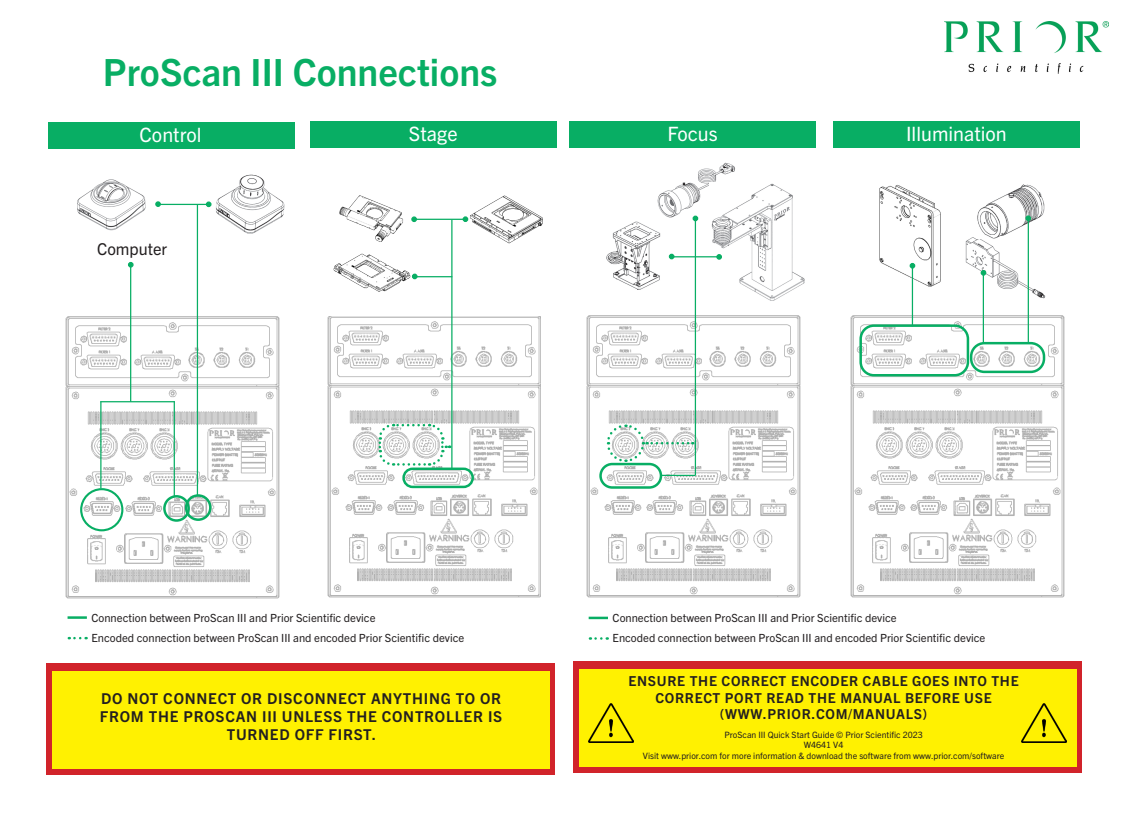
<style>
.page{position:relative;width:1127px;height:818px;background:#fff}
.page>*{position:absolute;margin:0;border:0;box-sizing:border-box;transform-origin:0 0}
.Datasheet_Title{font:700 37.5px "Trade Gothic Next LT Pro";color:#08ae64}
.t1{font:19.75px "Trade Gothic Next LT Pro";color:#fff}
.t2{font:16.38px "Trade Gothic Next LT Pro";color:#231f20}
.t3{font:700 15px/18px "Trade Gothic Next LT Pro";letter-spacing:.05em;color:#231f20;text-align:center}
.t4{font:700 13.75px/16.5px "Trade Gothic Next LT Pro";letter-spacing:.05em;color:#231f20;text-align:center}
.t5{font:11.25px "Trade Gothic Next LT Pro";color:#231f20}
.t6{font:8.75px "Trade Gothic Next LT Pro";color:#231f20}
</style>
<div class="page">
<div style="left:573px;top:662px;width:508px;height:111px;background:#d1232a"></div>
<div style="left:579px;top:669px;width:497px;height:98px;background:#fff101"></div>
<img style="left:1021px;top:703px;width:45px;height:39px">
<div style="left:46px;top:663px;width:508px;height:111px;background:#d1232a"></div>
<div style="left:52px;top:671px;width:497px;height:98px;background:#fff101"></div>
<img style="left:588px;top:703px;width:45px;height:39px">
<img style="left:944px;top:21px;width:163px;height:52px">
<div style="left:49px;top:122px;width:246px;height:27px;background:#08ae64"></div>
<img style="left:66px;top:317px;width:213px;height:281px">
<hr style="left:130px;top:265px;width:1px;height:137px;background:#08ae64">
<hr style="left:100px;top:401px;width:75px;height:1px;background:#08ae64">
<div style="left:80px;top:488px;width:43px;height:43px;border:2px solid #08ae64;border-radius:50%"></div>
<div style="left:163px;top:495px;width:27px;height:27px;border:2px solid #08ae64;border-radius:50%"></div>
<hr style="left:100px;top:401px;width:1px;height:87px;background:#08ae64">
<hr style="left:174px;top:401px;width:1px;height:96px;background:#08ae64">
<div style="left:185px;top:494px;width:26px;height:27px;border:2px solid #08ae64;border-radius:50%"></div>
<hr style="left:197px;top:204px;width:1px;height:292px;background:#08ae64">
<hr style="left:158px;top:204px;width:49px;height:1px;background:#08ae64">
<svg style="left:128px;top:262px;width:5px;height:6px"></svg>
<svg style="left:155px;top:201px;width:6px;height:6px"></svg>
<svg style="left:206px;top:201px;width:5px;height:6px"></svg>
<img style="left:77px;top:179px;width:69px;height:52px">
<img style="left:216px;top:174px;width:69px;height:60px">
<div style="left:310px;top:121px;width:246px;height:27px;background:#08ae64"></div>
<img style="left:327px;top:316px;width:214px;height:281px">
<hr style="left:414px;top:276px;width:38px;height:1px;background:#08ae64">
<svg style="left:412px;top:274px;width:5px;height:5px"></svg>
<div style="left:402px;top:467px;width:72px;height:21px;border:2px solid #08ae64;border-radius:9px"></div>
<hr style="left:451px;top:220px;width:1px;height:248px;background:#08ae64">
<svg style="left:377px;top:422px;width:73px;height:45px"></svg>
<hr style="left:413px;top:219px;width:52px;height:1px;background:#08ae64">
<svg style="left:411px;top:216px;width:6px;height:6px"></svg>
<svg style="left:462px;top:216px;width:6px;height:6px"></svg>
<img style="left:339px;top:195px;width:64px;height:47px">
<img style="left:470px;top:195px;width:73px;height:49px">
<img style="left:333px;top:253px;width:79px;height:39px">
<img style="left:657px;top:162px;width:78px;height:60px">
<img style="left:709px;top:182px;width:96px;height:119px">
<div style="left:569px;top:121px;width:246px;height:27px;background:#08ae64"></div>
<img style="left:586px;top:316px;width:214px;height:281px">
<hr style="left:671px;top:256px;width:48px;height:1px;background:#08ae64">
<svg style="left:668px;top:254px;width:6px;height:5px"></svg>
<svg style="left:716px;top:254px;width:5px;height:6px"></svg>
<div style="left:599px;top:463px;width:63px;height:26px;border:2px solid #08ae64;border-radius:12px"></div>
<hr style="left:660px;top:475px;width:35px;height:1px;background:#08ae64">
<hr style="left:694px;top:218px;width:1px;height:257px;background:#08ae64">
<svg style="left:605px;top:423px;width:88px;height:40px"></svg>
<svg style="left:692px;top:216px;width:6px;height:5px"></svg>
<img style="left:606px;top:218px;width:55px;height:72px">
<img style="left:965px;top:237px;width:81px;height:65px">
<img style="left:976px;top:184px;width:70px;height:55px">
<div style="left:833px;top:121px;width:246px;height:27px;background:#08ae64"></div>
<img style="left:879px;top:185px;width:62px;height:102px">
<img style="left:850px;top:316px;width:213px;height:281px">
<div style="left:859px;top:324px;width:109px;height:52px;border:2px solid #08ae64;border-radius:13px"></div>
<hr style="left:911px;top:266px;width:1px;height:60px;background:#08ae64">
<svg style="left:909px;top:263px;width:6px;height:6px"></svg>
<div style="left:969px;top:342px;width:75px;height:31px;border:2px solid #08ae64;border-radius:13px"></div>
<hr style="left:982px;top:273px;width:1px;height:70px;background:#08ae64">
<svg style="left:980px;top:270px;width:6px;height:6px"></svg>
<hr style="left:1027px;top:218px;width:1px;height:126px;background:#08ae64">
<svg style="left:1025px;top:215px;width:5px;height:6px"></svg>
<hr style="left:588px;top:617px;width:20px;height:2px;background:#08ae64">
<svg style="left:589px;top:637px;width:18px;height:3px"></svg>
<hr style="left:68px;top:616px;width:19px;height:3px;background:#08ae64">
<svg style="left:69px;top:637px;width:18px;height:2px"></svg>
<p class="Datasheet_Title" style="left:103px;top:46px;width:396px">ProScan III Connections</p>
<p class="t1" style="left:139px;top:121px;width:64px">Control</p>
<p class="t2" style="left:97px;top:237px;width:72px">Computer</p>
<p class="t1" style="left:409px;top:120px;width:50px">Stage</p>
<p class="t1" style="left:667px;top:120px;width:52px">Focus</p>
<p class="t1" style="left:905px;top:120px;width:102px">Illumination</p>
<p class="t5" style="left:91px;top:610px;width:285px">Connection between ProScan III and Prior Scientific device</p>
<p class="t5" style="left:91px;top:630px;width:374px">Encoded connection between ProScan III and encoded Prior Scientific device</p>
<p class="t3" style="left:100px;top:688px;width:404px">DO NOT CONNECT OR DISCONNECT ANYTHING TO OR<br>FROM THE PROSCAN III UNLESS THE CONTROLLER IS<br>TURNED OFF FIRST.</p>
<p class="t5" style="left:612px;top:610px;width:285px">Connection between ProScan III and Prior Scientific device</p>
<p class="t5" style="left:612px;top:630px;width:374px">Encoded connection between ProScan III and encoded Prior Scientific device</p>
<p class="t4" style="left:628px;top:672px;width:391px">ENSURE THE CORRECT ENCODER CABLE GOES INTO THE<br>CORRECT PORT READ THE MANUAL BEFORE USE</p>
<p class="t4" style="left:719px;top:705px;width:209px">(WWW.PRIOR.COM/MANUALS)</p>
<p class="t6" style="left:724px;top:728px;width:200px">ProScan III Quick Start Guide © Prior Scientific 2023</p>
<p class="t6" style="left:803px;top:739px;width:41px">W4641 V4</p>
<p class="t6" style="left:642px;top:749px;width:363px">Visit www.prior.com for more information &amp; download the software from www.prior.com/software</p>
</div>
